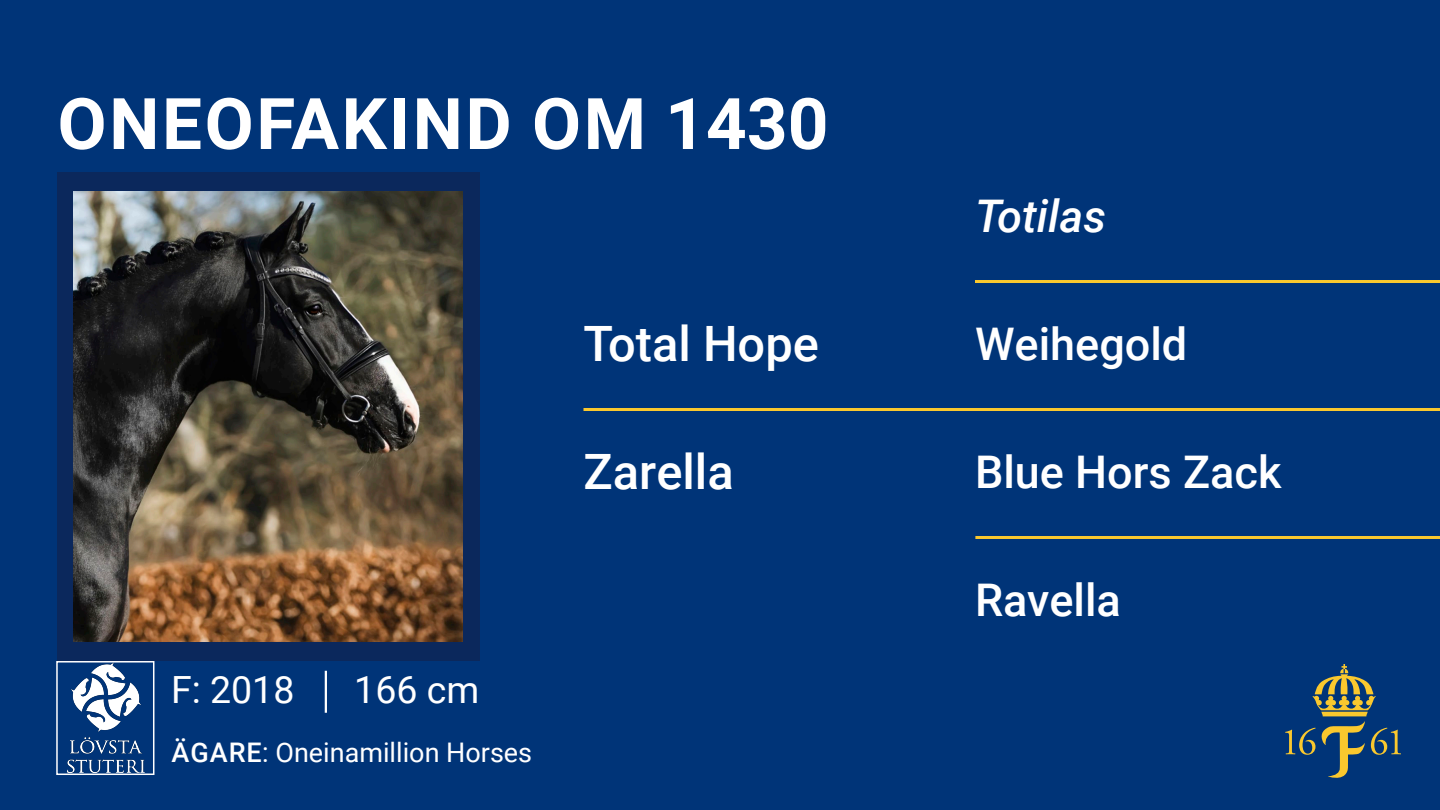
<style>
.page{position:relative;width:1440px;height:810px;background:#003478}
.page>*{position:absolute;margin:0;border:0;box-sizing:border-box;transform-origin:0 0}
.t1{font:700 71.25px "Roboto";letter-spacing:.035em;color:#fff}
.t2{font:500 48.75px "Roboto";color:#fff}
.t3{font:500 45px "Roboto";color:#fff}
.t4{font:italic 500 45px "Roboto";color:#fff}
.t5{font:37.5px "Roboto";color:#fff}
.t6{font:27px "Roboto";color:#fff}
.s1{font-weight:500}
</style>
<div class="page">
<div style="left:57px;top:173px;width:423px;height:488px;background:#0b285c"></div>
<img style="left:73px;top:192px;width:389px;height:450px">
<img style="left:68px;top:664px;width:76px;height:108px">
<div style="left:56px;top:661px;width:98px;height:114px;border:2px solid #fff"></div>
<hr style="left:325px;top:671px;width:2px;height:42px;background:#fff">
<svg style="left:1285px;top:664px;width:116px;height:114px"></svg>
<hr style="left:583px;top:408px;width:857px;height:3px;background:#fac82e">
<hr style="left:975px;top:280px;width:465px;height:3px;background:#fac82e">
<hr style="left:975px;top:536px;width:465px;height:3px;background:#fac82e">
<p class="t1" style="left:57px;top:74px;width:773px">ONEOFAKIND OM 1430</p>
<p class="t4" style="left:975px;top:185px;width:133px">Totilas</p>
<p class="t2" style="left:583px;top:309px;width:237px">Total Hope</p>
<p class="t3" style="left:975px;top:313px;width:214px">Weihegold</p>
<p class="t2" style="left:583px;top:437px;width:152px">Zarella</p>
<p class="t3" style="left:975px;top:441px;width:308px">Blue Hors Zack</p>
<p class="t5" style="left:171px;top:663px;width:125px">F: 2018</p>
<p class="t6" style="left:172px;top:734px;width:362px"><span class="s1">ÄGARE</span>: Oneinamillion Horses</p>
<p class="t5" style="left:354px;top:663px;width:126px">166 cm</p>
<p class="t3" style="left:975px;top:569px;width:147px">Ravella</p>
</div>
